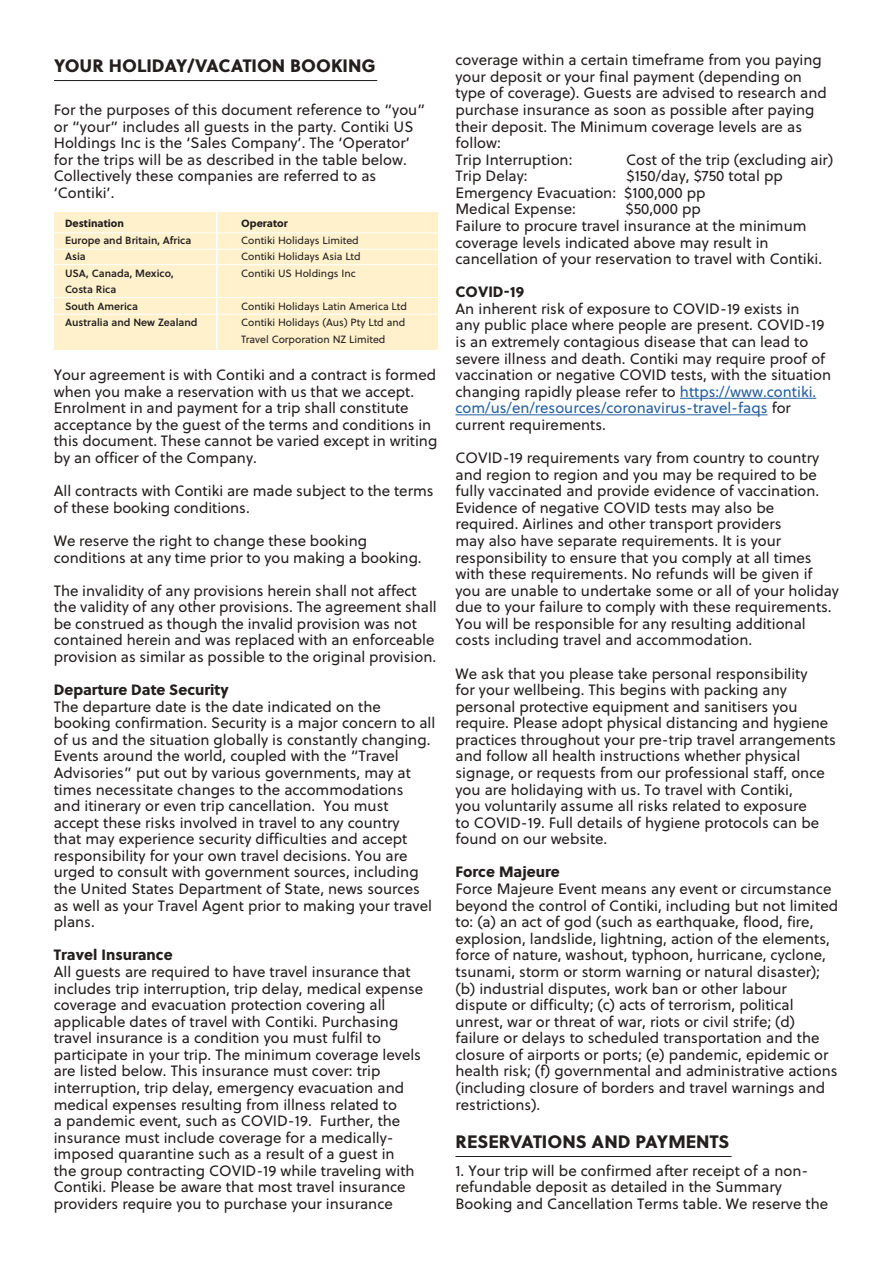
<style>
.page{position:relative;width:893px;height:1263px;background:#fff}
.page>*{position:absolute;margin:0;border:0;box-sizing:border-box;transform-origin:0 0}
.t1{font:18px "Soleil Xb";color:#241f1f}
.t2{font:15px/16.5px "Soleil";color:#241f1f}
.t3{font:15px "Soleil Xb";color:#241f1f}
.t4{font:10.5px/16.5px "Soleil";color:#241f1f}
.t5{font:10.5px/16.5px "Soleil Sb";color:#241f1f}
.t6{font:10.5px "Soleil Xb";color:#241f1f}
.s1{color:#255fa0}
</style>
<div class="page">
<hr style="left:54px;top:80px;width:323px;height:1px;background:#241f1f">
<hr style="left:680px;top:398px;width:136px;height:1px;background:#255fa0">
<hr style="left:455px;top:414px;width:312px;height:1px;background:#255fa0">
<div style="left:54px;top:212px;width:384px;height:138px;background:#fff1cb"></div>
<hr style="left:216px;top:211px;width:2px;height:139px;background:#fff">
<hr style="left:54px;top:233px;width:384px;height:1px;background:#fff">
<hr style="left:54px;top:249px;width:384px;height:1px;background:#fff">
<hr style="left:54px;top:264px;width:384px;height:1px;background:#fff">
<hr style="left:54px;top:297px;width:384px;height:1px;background:#fff">
<hr style="left:54px;top:314px;width:384px;height:1px;background:#fff">
<hr style="left:455px;top:1156px;width:277px;height:1px;background:#241f1f">
<p class="t1" style="left:54px;top:51px;width:323px">YOUR HOLIDAY/VACATION BOOKING</p>
<p class="t2" style="left:455px;top:51px;width:373px">coverage within a certain timeframe from you paying your deposit or your final payment (depending on type of coverage). Guests are advised to research and purchase insurance as soon as possible after paying their deposit. The Minimum coverage levels are as follow:<br>Trip Interruption:</p>
<p class="t2" style="left:54px;top:101px;width:373px">For the purposes of this document reference to “you” or “your” includes all guests in the party. Contiki US Holdings Inc is the ‘Sales Company’. The ‘Operator’ for the trips will be as described in the table below.<br>Collectively these companies are referred to as ‘Contiki’.</p>
<p class="t2" style="left:626px;top:151px;width:209px">Cost of the trip (excluding air)</p>
<p class="t2" style="left:455px;top:167px;width:329px;text-indent:171px">$150/day, $750 total pp<br>Emergency Evacuation: $100,000 pp<br>Medical Expense:</p>
<p class="t2" style="left:455px;top:167px;width:74px">Trip Delay:</p>
<p class="t2" style="left:455px;top:201px;width:368px;text-indent:170px">$50,000 pp<br>Failure to procure travel insurance at the minimum coverage levels indicated above may result in cancellation of your reservation to travel with Contiki.</p>
<p class="t3" style="left:455px;top:280px;width:70px">COVID-19</p>
<p class="t2" style="left:455px;top:300px;width:377px">An inherent risk of exposure to COVID-19 exists in<br>any public place where people are present. COVID-19 is an extremely contagious disease that can lead to severe illness and death. Contiki may require proof of vaccination or negative COVID tests, with the situation changing rapidly please refer to <span class="s1">https://www.contiki. com/us/en/resources/coronavirus-travel-faqs</span> for current requirements.</p>
<p class="t2" style="left:455px;top:449px;width:385px">COVID-19 requirements vary from country to country and region to region and you may be required to be fully vaccinated and provide evidence of vaccination.<br>Evidence of negative COVID tests may also be required. Airlines and other transport providers<br>may also have separate requirements. It is your responsibility to ensure that you comply at all times with these requirements. No refunds will be given if you are unable to undertake some or all of your holiday due to your failure to comply with these requirements.<br>You will be responsible for any resulting additional costs including travel and accommodation.</p>
<p class="t2" style="left:455px;top:665px;width:382px">We ask that you please take personal responsibility<br>for your wellbeing. This begins with packing any personal protective equipment and sanitisers you require. Please adopt physical distancing and hygiene practices throughout your pre-trip travel arrangements and follow all health instructions whether physical signage, or requests from our professional staff, once you are holidaying with us. To travel with Contiki,<br>you voluntarily assume all risks related to exposure<br>to COVID-19. Full details of hygiene protocols can be found on our website.</p>
<p class="t3" style="left:455px;top:860px;width:106px">Force Majeure</p>
<p class="t2" style="left:455px;top:880px;width:384px">Force Majeure Event means any event or circumstance beyond the control of Contiki, including but not limited to: (a) an act of god (such as earthquake, flood, fire, explosion, landslide, lightning, action of the elements, force of nature, washout, typhoon, hurricane, cyclone, tsunami, storm or storm warning or natural disaster); (b) industrial disputes, work ban or other labour dispute or difficulty; (c) acts of terrorism, political unrest, war or threat of war, riots or civil strife; (d) failure or delays to scheduled transportation and the closure of airports or ports; (e) pandemic, epidemic or health risk; (f) governmental and administrative actions (including closure of borders and travel warnings and restrictions).</p>
<p class="t6" style="left:65px;top:215px;width:60px">Destination</p>
<p class="t5" style="left:65px;top:231px;width:134px">Europe and Britain, Africa<br>Asia<br>USA, Canada, Mexico,<br>Costa Rica<br>South America<br>Australia and New Zealand</p>
<p class="t6" style="left:241px;top:215px;width:48px">Operator</p>
<p class="t4" style="left:241px;top:232px;width:121px">Contiki Holidays Limited<br>Contiki Holidays Asia Ltd<br>Contiki US Holdings Inc</p>
<p class="t4" style="left:241px;top:298px;width:167px">Contiki Holidays Latin America Ltd<br>Contiki Holidays (Aus) Pty Ltd and<br>Travel Corporation NZ Limited</p>
<p class="t2" style="left:54px;top:366px;width:385px">Your agreement is with Contiki and a contract is formed when you make a reservation with us that we accept.<br>Enrolment in and payment for a trip shall constitute acceptance by the guest of the terms and conditions in this document. These cannot be varied except in writing by an officer of the Company.</p>
<p class="t2" style="left:54px;top:482px;width:381px">All contracts with Contiki are made subject to the terms of these booking conditions.</p>
<p class="t2" style="left:54px;top:532px;width:369px">We reserve the right to change these booking conditions at any time prior to you making a booking.</p>
<p class="t2" style="left:54px;top:582px;width:385px">The invalidity of any provisions herein shall not affect the validity of any other provisions. The agreement shall be construed as though the invalid provision was not contained herein and was replaced with an enforceable provision as similar as possible to the original provision.</p>
<p class="t3" style="left:54px;top:678px;width:176px">Departure Date Security</p>
<p class="t2" style="left:54px;top:698px;width:383px">The departure date is the date indicated on the booking confirmation. Security is a major concern to all of us and the situation globally is constantly changing.<br>Events around the world, coupled with the “Travel Advisories” put out by various governments, may at times necessitate changes to the accommodations<br>and itinerary or even trip cancellation. You must accept these risks involved in travel to any country<br>that may experience security difficulties and accept responsibility for your own travel decisions. You are urged to consult with government sources, including the United States Department of State, news sources as well as your Travel Agent prior to making your travel plans.</p>
<p class="t3" style="left:54px;top:943px;width:120px">Travel Insurance</p>
<p class="t2" style="left:54px;top:963px;width:371px">All guests are required to have travel insurance that includes trip interruption, trip delay, medical expense coverage and evacuation protection covering all applicable dates of travel with Contiki. Purchasing travel insurance is a condition you must fulfil to participate in your trip. The minimum coverage levels are listed below. This insurance must cover: trip interruption, trip delay, emergency evacuation and medical expenses resulting from illness related to<br>a pandemic event, such as COVID-19. Further, the insurance must include coverage for a medically&shy;imposed quarantine such as a result of a guest in<br>the group contracting COVID-19 while traveling with Contiki. Please be aware that most travel insurance providers require you to purchase your insurance</p>
<p class="t1" style="left:455px;top:1127px;width:275px">RESERVATIONS AND PAYMENTS</p>
<p class="t2" style="left:455px;top:1162px;width:374px">1. Your trip will be confirmed after receipt of a non&shy;refundable deposit as detailed in the Summary<br>Booking and Cancellation Terms table. We reserve the</p>
</div>
